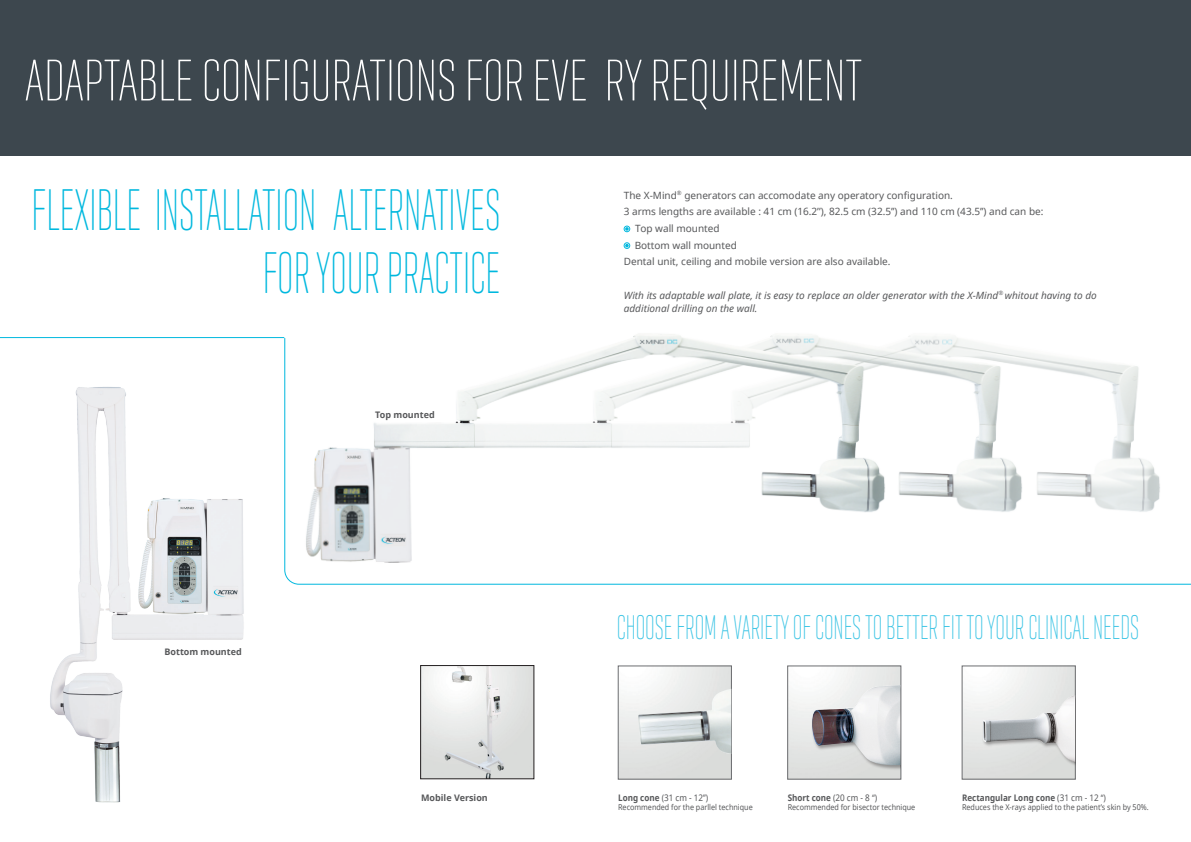
<style>
.page{position:relative;width:1191px;height:842px;background:#fff}
.page>*{position:absolute;margin:0;border:0;box-sizing:border-box;transform-origin:0 0}
.t1{font:200 60px "Geogrotesque X Comp";color:#00b8de;scale:.8 1}
.t2{font:200 60px "Geogrotesque X Comp";color:#fff}
.t3{font:200 35px "Geogrotesque X Comp";color:#38c3e4;scale:.8 1}
.t4{font:10px "Noto Sans";color:#57585a}
.t5{font:italic 10px/13px "Noto Sans";color:#57585a}
.t6{font:9px "Noto Sans";color:#57585a;scale:.9 1}
.t7{font:700 9px "Noto Sans";color:#57585a}
.t8{font:700 9px "Noto Sans";color:#57585a;scale:.9 1}
.t9{font:8px "Noto Sans";color:#57585a;scale:.9 1}
.s1{font-weight:700}
.s2{font-weight:400}
</style>
<div class="page">
<svg style="left:284px;top:338px;width:907px;height:247px"></svg>
<svg style="left:0;top:337px;width:285px;height:2px"></svg>
<img style="left:50px;top:387px;width:194px;height:416px">
<img style="left:303px;top:334px;width:872px;height:244px">
<div style="left:0;top:0;width:1191px;height:156px;background:#3d474e"></div>
<svg style="left:624px;top:226px;width:6px;height:6px"></svg>
<div style="left:624px;top:242px;width:6px;height:7px;border:1px solid #00b8de;border-radius:50%"></div>
<div style="left:787px;top:666px;width:114px;height:113px;border:1px solid #6c6d70"></div>
<div style="left:618px;top:666px;width:113px;height:113px;border:1px solid #6c6d70"></div>
<div style="left:962px;top:666px;width:113px;height:113px;border:1px solid #6c6d70"></div>
<img style="left:422px;top:667px;width:110px;height:110px">
<div style="left:420px;top:665px;width:114px;height:114px;border:1px solid #231f20"></div>
<img style="left:637px;top:689px;width:94px;height:65px">
<div style="left:981px;top:675px;width:94px;height:94px;background:#231f20;opacity:.4"></div>
<img style="left:982px;top:695px;width:93px;height:67px">
<div style="left:811px;top:668px;width:89px;height:102px;background:#231f20;opacity:.4"></div>
<img style="left:811px;top:685px;width:89px;height:80px">
<h1 class="t2" style="left:25px;top:43px;width:839px">ADAPTABLE CONFIGURATIONS FOR EVE RY REQUIREMENT</h1>
<h1 class="t1" style="left:32px;top:172px;width:587px">FLEXIBLE INSTALLATION ALTERNATIVES</h1>
<p class="t4" style="left:624px;top:188px;width:330px">The X-Mind<sup>®</sup> generators can accomodate any operatory configuration.</p>
<p class="t4" style="left:624px;top:205px;width:421px">3 arms lengths are available : 41 cm (16.2’’), 82.5 cm (32.5’’) and 110 cm (43.5’’) and can be:</p>
<p class="t4" style="left:635px;top:221px;width:86px">Top wall mounted</p>
<p class="t4" style="left:634px;top:238px;width:104px">Bottom wall mounted</p>
<p class="t4" style="left:624px;top:255px;width:268px">Dental unit, ceiling and mobile version are also available.</p>
<p class="t5" style="left:624px;top:288px;width:474px">With its adaptable wall plate, it is easy to replace an older generator with the X-Mind<sup>®</sup> whitout having to do additional drilling on the wall.</p>
<h1 class="t1" style="left:263px;top:235px;width:298px">FOR YOUR PRACTICE</h1>
<p class="t7" style="left:164px;top:646px;width:79px">Bottom mounted</p>
<p class="t7" style="left:375px;top:408px;width:61px">Top mounted</p>
<p class="t7" style="left:421px;top:791px;width:68px">Mobile Version</p>
<h2 class="t3" style="left:617px;top:605px;width:654px">CHOOSE FROM A VARIETY OF CONES TO BETTER FIT TO YOUR CLINICAL NEEDS</h2>
<p class="t6" style="left:618px;top:791px;width:102px"><span class="s1">Long cone</span> (31 cm - 12’’)</p>
<p class="t9" style="left:618px;top:802px;width:151px">Recommended for the parllel technique</p>
<p class="t6" style="left:787px;top:791px;width:101px"><span class="s1">Short cone</span> (20 cm - 8 ‘‘)</p>
<p class="t9" style="left:787px;top:802px;width:143px">Recommended for bisector technique</p>
<p class="t8" style="left:962px;top:791px;width:161px">Rectangular Long cone <span class="s2">(31 cm - 12 ‘‘)</span></p>
<p class="t9" style="left:962px;top:802px;width:209px">Reduces the X-rays applied to the patient’s skin by 50%.</p>
</div>
